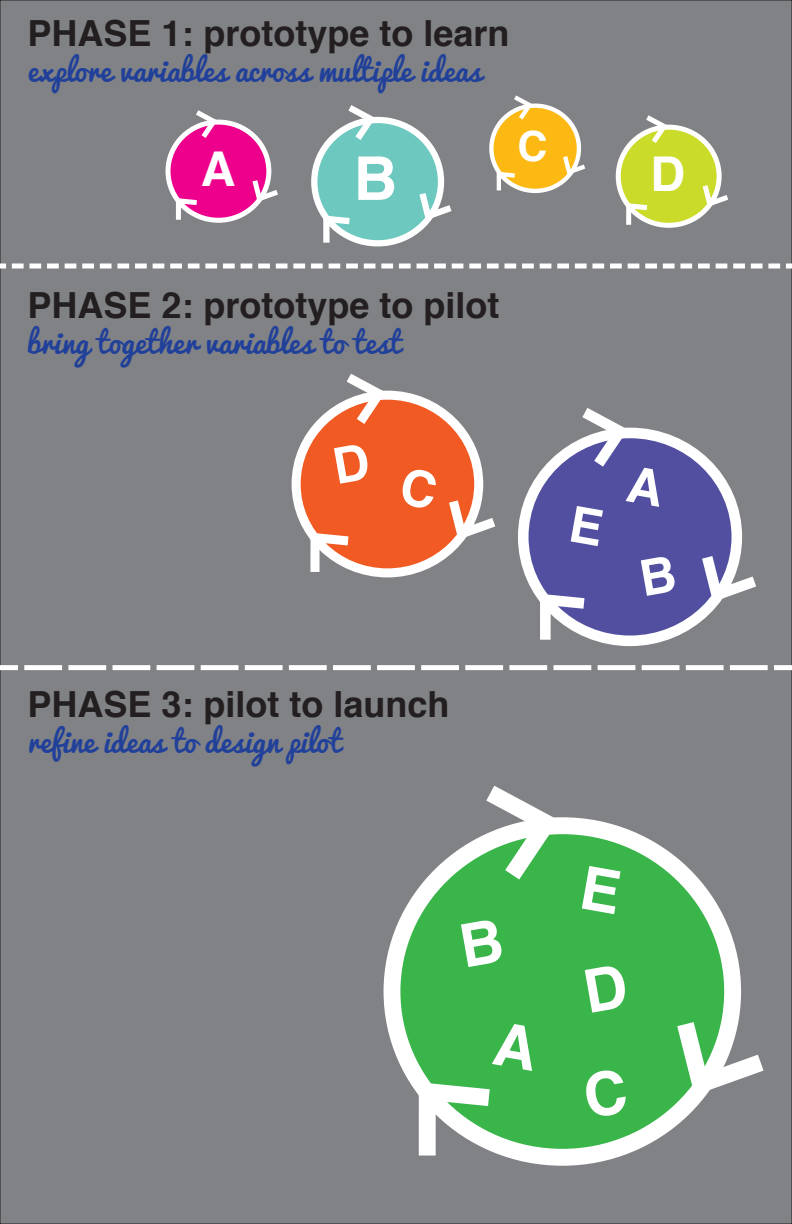
<style>
.page{position:relative;width:792px;height:1224px;background:#808285}
.page>*{position:absolute;margin:0;border:0;box-sizing:border-box;transform-origin:0 0}
.t1{font:700 60.3px "Helvetica";color:#fff}
.t2{font:700 48px "Helvetica";color:#fff}
.t3{font:700 41.7px "Helvetica";color:#fff}
.t4{font:700 36px "Helvetica";color:#231f20}
.t5{font:30px "Pacifico";color:#21409a}
</style>
<div class="page">
<svg style="left:0;top:264px;width:6px;height:4px"></svg>
<svg style="left:12px;top:264px;width:780px;height:4px"></svg>
<div style="left:0;top:665px;width:18px;height:5px;background:#fff"></div>
<svg style="left:24px;top:665px;width:744px;height:5px;background:#eaebeb"></svg>
<div style="left:774px;top:665px;width:18px;height:5px;background:#fff"></div>
<div style="left:168px;top:122px;width:101px;height:98px;background:#ec008c;border-radius:50%"></div>
<div style="left:165px;top:120px;width:106px;height:103px;border:5px solid #fff;border-radius:50%"></div>
<svg style="left:250px;top:175px;width:28px;height:31px"></svg>
<svg style="left:190px;top:110px;width:32px;height:28px"></svg>
<svg style="left:172px;top:195px;width:25px;height:13px"></svg>
<div style="left:176px;top:199px;width:5px;height:21px;background:#fff"></div>
<div style="left:314px;top:120px;width:127px;height:123px;background:#6dc8bf;border-radius:50%"></div>
<div style="left:311px;top:117px;width:133px;height:129px;border:6px solid #fff;border-radius:50%"></div>
<svg style="left:417px;top:186px;width:35px;height:40px"></svg>
<svg style="left:341px;top:105px;width:40px;height:35px"></svg>
<svg style="left:319px;top:212px;width:31px;height:16px"></svg>
<div style="left:323px;top:217px;width:7px;height:26px;background:#fff"></div>
<div style="left:491px;top:106px;width:88px;height:85px;background:#fdb913;border-radius:50%"></div>
<div style="left:489px;top:104px;width:92px;height:89px;border:4px solid #fff;border-radius:50%"></div>
<svg style="left:562px;top:151px;width:24px;height:28px"></svg>
<svg style="left:509px;top:95px;width:28px;height:25px"></svg>
<svg style="left:494px;top:169px;width:21px;height:11px"></svg>
<hr style="left:497px;top:173px;width:4px;height:17px;background:#fff">
<div style="left:618px;top:127px;width:101px;height:98px;background:#cbdb2a;border-radius:50%"></div>
<div style="left:616px;top:125px;width:106px;height:103px;border:5px solid #fff;border-radius:50%"></div>
<svg style="left:700px;top:180px;width:29px;height:31px"></svg>
<svg style="left:641px;top:115px;width:31px;height:28px"></svg>
<svg style="left:622px;top:200px;width:26px;height:13px"></svg>
<div style="left:626px;top:204px;width:5px;height:21px;background:#fff"></div>
<div style="left:523px;top:433px;width:214px;height:208px;background:#524fa1;border-radius:50%"></div>
<div style="left:518px;top:428px;width:224px;height:218px;border:11px solid #fff;border-radius:50%"></div>
<svg style="left:697px;top:545px;width:59px;height:66px"></svg>
<svg style="left:531px;top:588px;width:54px;height:27px"></svg>
<div style="left:540px;top:596px;width:11px;height:44px;background:#fff"></div>
<div style="left:296px;top:395px;width:183px;height:178px;background:#f15a22;border-radius:50%"></div>
<div style="left:292px;top:391px;width:191px;height:186px;border:9px solid #fff;border-radius:50%"></div>
<svg style="left:337px;top:374px;width:57px;height:50px"></svg>
<svg style="left:303px;top:528px;width:46px;height:23px"></svg>
<div style="left:310px;top:535px;width:10px;height:37px;background:#fff"></div>
<div style="left:392px;top:826px;width:341px;height:331px;background:#39b54a;border-radius:50%"></div>
<div style="left:384px;top:817px;width:357px;height:349px;border:17px solid #fff;border-radius:50%"></div>
<svg style="left:669px;top:1004px;width:95px;height:106px"></svg>
<svg style="left:467px;top:785px;width:107px;height:95px"></svg>
<div style="left:419px;top:1086px;width:17px;height:70px;background:#fff"></div>
<svg style="left:445px;top:467px;width:51px;height:80px"></svg>
<svg style="left:571px;top:408px;width:94px;height:59px"></svg>
<svg style="left:404px;top:1021px;width:86px;height:95px"></svg>
<p class="t4" style="left:27px;top:4px;width:484px">PHASE 1: prototype to learn</p>
<p class="t5" style="left:27px;top:54px;width:456px">explore variables across multiple ideas</p>
<h2 class="t2" style="left:201px;top:130px;width:36px">A</h2>
<h1 class="t1" style="left:354px;top:130px;width:45px">B</h1>
<h3 class="t3" style="left:518px;top:113px;width:32px">C</h3>
<p class="t4" style="left:27px;top:276px;width:474px">PHASE 2: prototype to pilot</p>
<p class="t5" style="left:27px;top:326px;width:375px">bring together variables to test</p>
<h2 class="t2" style="left:650px;top:135px;width:36px">D</h2>
<p class="t4" style="left:27px;top:676px;width:424px">PHASE 3: pilot to launch</p>
<p class="t5" style="left:27px;top:726px;width:315px">refine ideas to design pilot</p>
</div>
